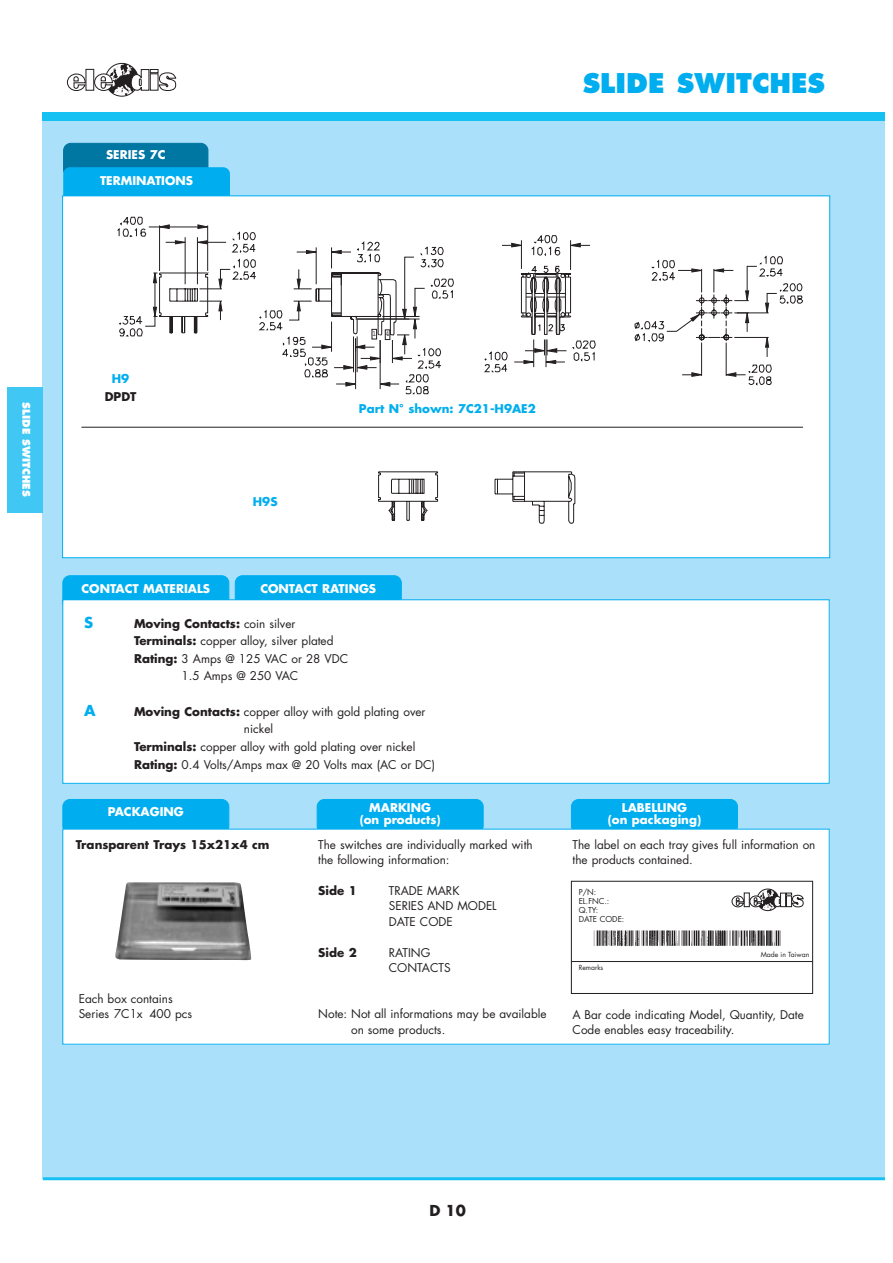
<style>
.page{position:relative;width:893px;height:1263px;background:#fff}
.page>*{position:absolute;margin:0;border:0;box-sizing:border-box;transform-origin:0 0}
.t1{font:800 26.4px "Futura";color:#00aeef}
.t2{font:700 14.7px "Futura";color:#231f20}
.t3{font:700 14.7px "Futura";color:#00aeef}
.t4{font:11.7px/15.5px "Futura";color:#231f20}
.t5{font:700 11.7px/11.7px "Futura";color:#fff;text-align:center}
.t6{font:700 11.7px "Futura";color:#231f20}
.t7{font:700 11.7px "Futura";color:#00aeef}
.t8{font:800 10.35px "Futura";color:#fff}
.t9{font:8.25px "Courier";color:#231f20}
.t10{font:7.95px/9.1px "Futura";color:#231f20}
.t11{font:6.75px "Futura";color:#231f20}
.s1{font-weight:400}
.s2{font-weight:700}
</style>
<div class="page">
<div style="left:43px;top:116px;width:842px;height:1063px;background:#aae0f9"></div>
<div style="left:64px;top:143px;width:144px;height:34px;background:#0076a3;border-radius:7px"></div>
<div style="left:63px;top:143px;width:145px;height:34px;border:1px solid #0076a3;border-radius:7px"></div>
<div style="left:63px;top:167px;width:167px;height:41px;background:#00aeef;border-radius:7px"></div>
<svg style="left:105px;top:63px;width:34px;height:34px"></svg>
<div style="left:86px;top:69px;width:8px;height:22px;border:1px solid #231f20"></div>
<svg style="left:94px;top:64px;width:82px;height:31px"></svg>
<svg style="left:67px;top:73px;width:19px;height:18px"></svg>
<div style="left:43px;top:112px;width:842px;height:8px;background:#15c0f2"></div>
<hr style="left:43px;top:1177px;width:842px;height:3px;background:#15c0f2">
<div style="left:7px;top:387px;width:36px;height:125px;background:#40c7f4"></div>
<div style="left:63px;top:799px;width:166px;height:34px;background:#00aeef;border-radius:7px"></div>
<div style="left:62px;top:799px;width:167px;height:35px;border:1px solid #00aeef;border-radius:7px"></div>
<div style="left:571px;top:799px;width:166px;height:34px;background:#00aeef;border-radius:7px"></div>
<div style="left:571px;top:799px;width:166px;height:35px;border:1px solid #00aeef;border-radius:7px"></div>
<div style="left:317px;top:799px;width:166px;height:34px;background:#00aeef;border-radius:7px"></div>
<div style="left:317px;top:799px;width:166px;height:35px;border:1px solid #00aeef;border-radius:7px"></div>
<div style="left:63px;top:829px;width:766px;height:215px;background:#fff"></div>
<svg style="left:731px;top:889px;width:72px;height:21px"></svg>
<div style="left:571px;top:881px;width:241px;height:113px;border:1px solid #231f20"></div>
<img style="left:593px;top:930px;width:188px;height:17px">
<hr style="left:571px;top:961px;width:241px;height:1px;background:#231f20">
<img style="left:115px;top:882px;width:137px;height:79px">
<div style="left:63px;top:576px;width:166px;height:33px;background:#00aeef;border-radius:7px"></div>
<div style="left:62px;top:575px;width:167px;height:35px;border:1px solid #00aeef;border-radius:7px"></div>
<div style="left:235px;top:576px;width:166px;height:33px;background:#00aeef;border-radius:7px"></div>
<div style="left:235px;top:575px;width:166px;height:35px;border:1px solid #00aeef;border-radius:7px"></div>
<div style="left:63px;top:600px;width:766px;height:183px;background:#fff"></div>
<div style="left:62px;top:599px;width:767px;height:185px;border:1px solid #00aeef"></div>
<div style="left:63px;top:196px;width:766px;height:362px;background:#fff"></div>
<svg style="left:389px;top:512px;width:38px;height:9px"></svg>
<svg style="left:199px;top:394px;width:239px;height:118px"></svg>
<svg style="left:117px;top:216px;width:686px;height:178px"></svg>
<svg style="left:494px;top:294px;width:239px;height:230px"></svg>
<div style="left:90px;top:368px;width:61px;height:42px;background:#fff"></div>
<div style="left:234px;top:482px;width:62px;height:42px;background:#fff"></div>
<hr style="left:81px;top:427px;width:722px;height:1px;background:#231f20">
<p class="t5" style="left:106px;top:150px;width:61px">SERIES 7C</p>
<p class="t5" style="left:100px;top:176px;width:95px">TERMINATIONS</p>
<h1 class="t1" style="left:582px;top:71px;width:244px">SLIDE SWITCHES</h1>
<p class="t8" style="left:31px;top:402px;width:96px;rotate:90deg">SLIDE SWITCHES</p>
<p class="t7" style="left:112px;top:374px;width:19px">H9</p>
<p class="t6" style="left:105px;top:391px;width:33px">DPDT</p>
<p class="t7" style="left:253px;top:496px;width:26px">H9S</p>
<p class="t9" style="left:372px;top:331px;width:20px">1 4</p>
<p class="t7" style="left:359px;top:403px;width:178px">Part N° shown: 7C21-H9AE2</p>
<p class="t5" style="left:81px;top:583px;width:130px">CONTACT MATERIALS</p>
<p class="t5" style="left:260px;top:583px;width:117px">CONTACT RATINGS</p>
<p class="t3" style="left:84px;top:615px;width:11px">S</p>
<p class="t6" style="left:134px;top:618px;width:163px">Moving Contacts: <span class="s1">coin silver</span></p>
<p class="t4" style="left:134px;top:634px;width:201px"><span class="s2">Terminals:</span> copper alloy, silver plated</p>
<p class="t4" style="left:134px;top:652px;width:216px"><span class="s2">Rating:</span> 3 Amps @ 125 VAC or 28 VDC</p>
<p class="t4" style="left:181px;top:669px;width:118px">1.5 Amps @ 250 VAC</p>
<p class="t3" style="left:84px;top:704px;width:13px">A</p>
<p class="t4" style="left:134px;top:705px;width:293px"><span class="s2">Moving Contacts:</span> copper alloy with gold plating over</p>
<p class="t4" style="left:244px;top:722px;width:31px">nickel</p>
<p class="t4" style="left:134px;top:740px;width:283px"><span class="s2">Terminals:</span> copper alloy with gold plating over nickel</p>
<p class="t4" style="left:134px;top:758px;width:302px"><span class="s2">Rating:</span> 0.4 Volts/Amps max @ 20 Volts max (AC or DC)</p>
<p class="t5" style="left:108px;top:807px;width:77px">PACKAGING</p>
<p class="t5" style="left:607px;top:803px;width:95px">LABELLING<br>(on packaging)</p>
<p class="t5" style="left:359px;top:803px;width:82px">MARKING (on products)</p>
<p class="t6" style="left:76px;top:839px;width:195px">Transparent Trays 15x21x4 cm</p>
<p class="t4" style="left:318px;top:838px;width:216px">The switches are individually marked with the following information:</p>
<p class="t6" style="left:318px;top:885px;width:40px">Side 1</p>
<p class="t4" style="left:389px;top:884px;width:109px">TRADE MARK<br>SERIES AND MODEL<br>DATE CODE</p>
<p class="t6" style="left:318px;top:947px;width:40px">Side 2</p>
<p class="t4" style="left:389px;top:946px;width:63px">RATING<br>CONTACTS</p>
<p class="t4" style="left:351px;top:1007px;width:197px;text-indent:-33px">Note: Not all informations may be available on some products.</p>
<p class="t4" style="left:79px;top:992px;width:115px;line-height:14.7px">Each box contains<br>Series 7C1x 400 pcs</p>
<p class="t4" style="left:572px;top:838px;width:244px">The label on each tray gives full information on the products contained.</p>
<p class="t10" style="left:578px;top:888px;width:47px">P/N:<br>EL.FNC.:<br>Q.TY:<br>DATE CODE:</p>
<p class="t11" style="left:578px;top:964px;width:26px">Remarks</p>
<p class="t11" style="left:760px;top:952px;width:50px">Made in Taiwan</p>
<p class="t4" style="left:572px;top:1008px;width:233px">A Bar code indicating Model, Quantity, Date<br>Code enables easy traceability.</p>
<p class="t2" style="left:429px;top:1204px;width:38px">D 10</p>
</div>
